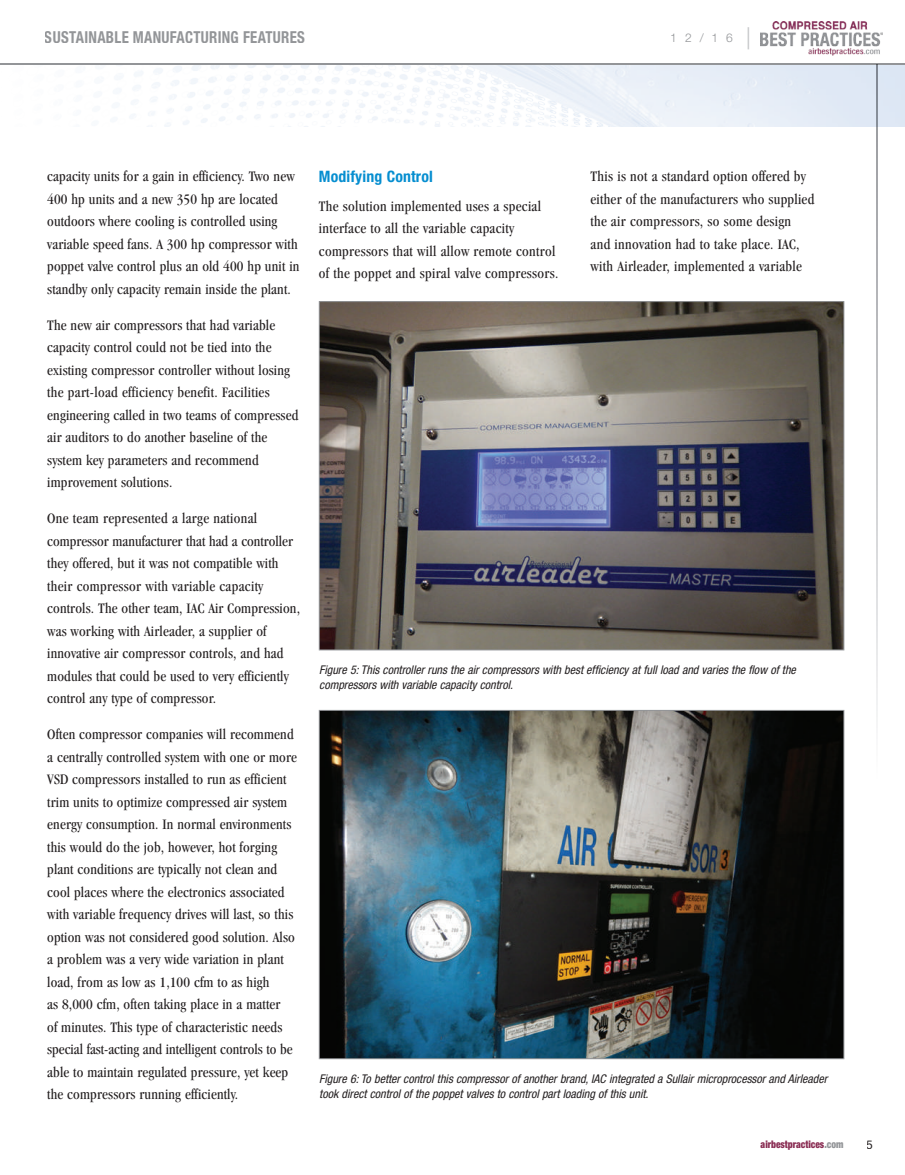
<style>
.page{position:relative;width:905px;height:1175px;background:#fff}
.page>*{position:absolute;margin:0;border:0;box-sizing:border-box;transform-origin:0 0}
.t1{font:300 condensed 30px "Helvetica Neue";color:#c7c8ca;scale:.9 1}
.t2{font:700 condensed 16.5px "Helvetica Neue";letter-spacing:.02em;color:#939598;scale:.9 1}
.t3{font:700 condensed 15.75px "Helvetica Neue";letter-spacing:.01em;color:#068ed0}
.t4{font:condensed 15px/22.5px "Garamond";letter-spacing:.01em;color:#231f20}
.t5{font:italic condensed 12px/15px "Helvetica Neue";color:#231f20}
.t6{font:300 12px "Helvetica Neue LT Std";color:#939598}
.t7{font:12px "Helvetica Neue";color:#231f20}
.t8{font:900 condensed 10.5px "Helvetica Neue";color:#8a2e54;scale:.9 1}
.s1{color:#939598}
</style>
<div class="page">
<img style="left:321px;top:303px;width:521px;height:345px">
<img style="left:321px;top:712px;width:521px;height:345px">
<svg style="left:876px;top:65px;width:1px;height:657px"></svg>
<hr style="left:0;top:64px;width:904px;height:1px;background:#939598">
<img style="left:760px;top:21px;width:122px;height:35px">
<p class="t2" style="left:45px;top:27px;width:290px">SUSTAINABLE MANUFACTURING FEATURES</p>
<p class="t6" style="left:670px;top:30px;width:63px">12/16</p>
<h1 class="t1" style="left:745px;top:22px;width:8px">|</h1>
<p class="t4" style="left:47px;top:165px;width:254px">capacity units for a gain in efficiency. Two new 400 hp units and a new 350 hp are located outdoors where cooling is controlled using variable speed fans. A 300 hp compressor with poppet valve control plus an old 400 hp unit in standby only capacity remain inside the plant.</p>
<p class="t4" style="left:47px;top:313px;width:252px">The new air compressors that had variable capacity control could not be tied into the existing compressor controller without losing the part-load efficiency benefit. Facilities engineering called in two teams of compressed air auditors to do another baseline of the system key parameters and recommend improvement solutions.</p>
<p class="t4" style="left:47px;top:507px;width:254px">One team represented a large national compressor manufacturer that had a controller they offered, but it was not compatible with their compressor with variable capacity controls. The other team, IAC Air Compression, was working with Airleader, a supplier of innovative air compressor controls, and had modules that could be used to very efficiently control any type of compressor.</p>
<p class="t4" style="left:47px;top:723px;width:251px">Often compressor companies will recommend a centrally controlled system with one or more VSD compressors installed to run as efficient trim units to optimize compressed air system energy consumption. In normal environments this would do the job, however, hot forging plant conditions are typically not clean and cool places where the electronics associated with variable frequency drives will last, so this option was not considered good solution. Also a problem was a very wide variation in plant load, from as low as 1,100 cfm to as high<br>as 8,000 cfm, often taking place in a matter<br>of minutes. This type of characteristic needs special fast-acting and intelligent controls to be able to maintain regulated pressure, yet keep the compressors running efficiently.</p>
<p class="t3" style="left:319px;top:166px;width:115px">Modifying Control</p>
<p class="t4" style="left:319px;top:195px;width:241px">The solution implemented uses a special interface to all the variable capacity compressors that will allow remote control of the poppet and spiral valve compressors.</p>
<p class="t4" style="left:590px;top:165px;width:225px">This is not a standard option offered by either of the manufacturers who supplied the air compressors, so some design and innovation had to take place. IAC, with Airleader, implemented a variable</p>
<p class="t5" style="left:319px;top:661px;width:478px">Figure 5: This controller runs the air compressors with best efficiency at full load and varies the flow of the compressors with variable capacity control.</p>
<p class="t5" style="left:319px;top:1071px;width:509px">Figure 6: To better control this compressor of another brand, IAC integrated a Sullair microprocessor and Airleader took direct control of the poppet valves to control part loading of this unit.</p>
<p class="t8" style="left:760px;top:1137px;width:93px">airbestpractices<span class="s1">.com</span></p>
<p class="t7" style="left:866px;top:1137px;width:8px">5</p>
</div>
